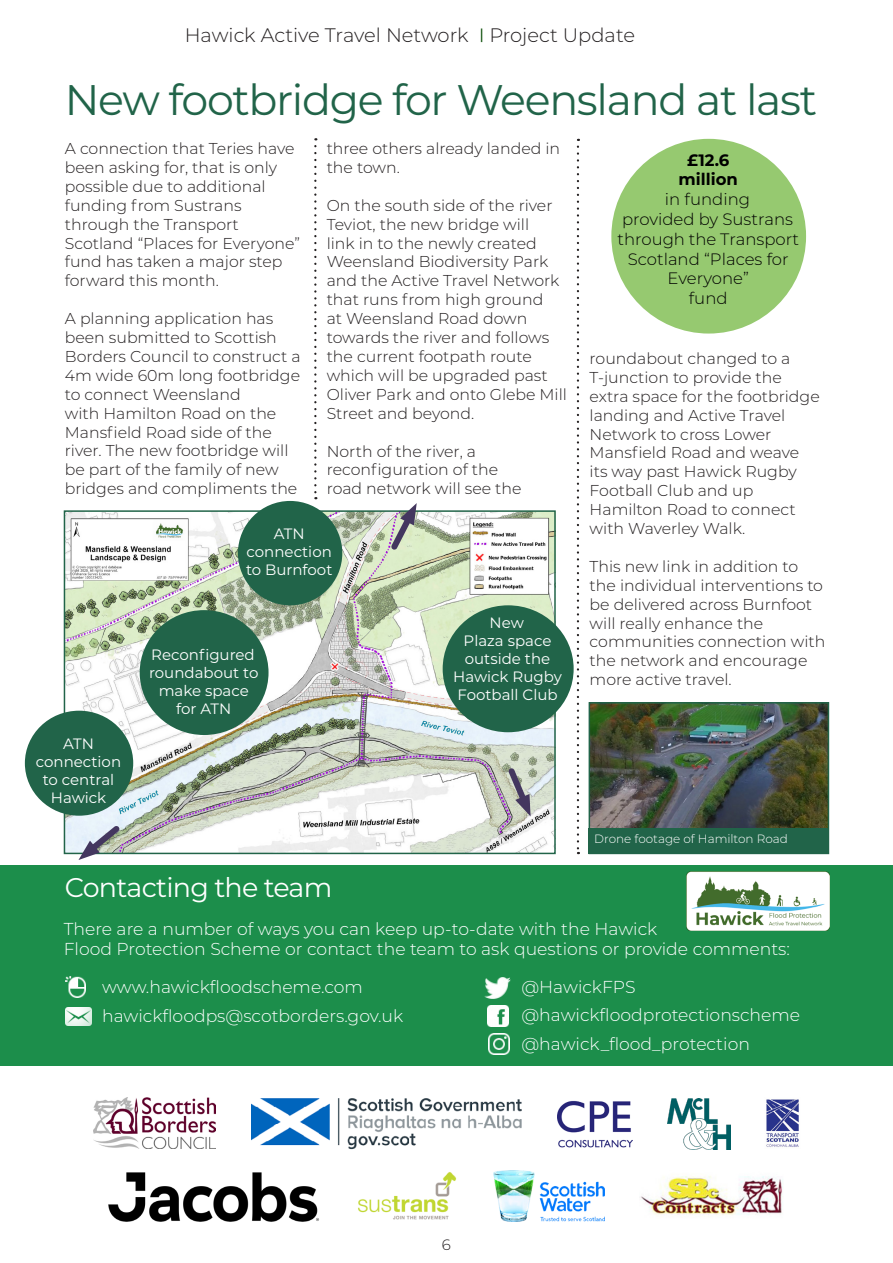
<style>
.page{position:relative;width:893px;height:1263px;background:#fff}
.page>*{position:absolute;margin:0;border:0;box-sizing:border-box;transform-origin:0 0}
.Page_6_Header_1{font:42.75px "Montserrat";letter-spacing:-.03em;color:#216449}
.Page_6_Contact_Team{font:27px "Montserrat";letter-spacing:-.03em;color:#fff}
.Page_Header_1_-_13pt{font:300 19.5px "Montserrat";color:#231f20}
.Page_6_Contact_Team-2{font:300 17.25px "Montserrat";color:#fff}
.Page_Number_Style{font:300 16.5px/19.8px "Montserrat";color:#000;text-align:center}
.Page_Number_Style-2{font:700 16.5px/19.8px "Montserrat";color:#000;text-align:center}
.Main_Body_Copy_Style{font:300 15.75px/18.9px "Montserrat";color:#231f20}
.Page_Number_Style-3{font:15px/18px "Montserrat";color:#fff;text-align:center}
.Page_Number_Style-4{font:300 15px "Montserrat";color:#231f20}
.Page_Number_Style-5{font:300 12px "Montserrat";color:#fff}
</style>
<div class="page">
<div style="left:0;top:865px;width:893px;height:201px;background:#1c8e4b"></div>
<img style="left:592px;top:705px;width:234px;height:123px">
<div style="left:589px;top:702px;width:240px;height:152px;border:2px solid #216449"></div>
<div style="left:611px;top:139px;width:195px;height:195px;background:#96c970;border-radius:50%"></div>
<div style="left:589px;top:828px;width:240px;height:26px;background:#216449"></div>
<img style="left:67px;top:513px;width:486px;height:338px">
<div style="left:64px;top:510px;width:492px;height:344px;border:2px solid #216449"></div>
<svg style="left:386px;top:503px;width:33px;height:52px;background:#babeb6"></svg>
<svg style="left:504px;top:763px;width:29px;height:53px;background:#abaca9"></svg>
<svg style="left:78px;top:820px;width:47px;height:40px;background:#bbc0c7"></svg>
<div style="left:443px;top:605px;width:131px;height:127px;background:#216449;border-radius:50%"></div>
<div style="left:238px;top:501px;width:104px;height:104px;background:#216449;border-radius:50%"></div>
<div style="left:140px;top:610px;width:129px;height:125px;background:#216449;border-radius:50%"></div>
<div style="left:25px;top:711px;width:108px;height:105px;background:#216449;border-radius:50%"></div>
<svg style="left:481px;top:28px;width:1px;height:14px"></svg>
<svg style="left:314px;top:146px;width:2px;height:353px"></svg>
<svg style="left:577px;top:147px;width:2px;height:707px"></svg>
<img style="left:687px;top:871px;width:143px;height:60px">
<img style="left:93px;top:1097px;width:122px;height:51px">
<img style="left:251px;top:1098px;width:271px;height:51px">
<img style="left:558px;top:1100px;width:74px;height:48px">
<img style="left:766px;top:1099px;width:33px;height:48px">
<img style="left:108px;top:1172px;width:211px;height:50px">
<img style="left:358px;top:1172px;width:99px;height:48px">
<img style="left:493px;top:1170px;width:111px;height:51px">
<img style="left:640px;top:1176px;width:143px;height:39px">
<img style="left:667px;top:1098px;width:63px;height:51px">
<img style="left:488px;top:1005px;width:21px;height:21px">
<img style="left:488px;top:1033px;width:21px;height:21px">
<img style="left:66px;top:976px;width:20px;height:22px">
<img style="left:484px;top:977px;width:26px;height:21px">
<img style="left:66px;top:1007px;width:25px;height:18px">
<p class="Page_Header_1_-_13pt" style="left:185px;top:22px;width:285px">Hawick Active Travel Network</p>
<p class="Page_Header_1_-_13pt" style="left:489px;top:22px;width:147px">Project Update</p>
<p class="Page_6_Header_1" style="left:65px;top:70px;width:754px">New footbridge for Weensland at last</p>
<p class="Main_Body_Copy_Style" style="left:65px;top:138px;width:237px">A connection that Teries have been asking for, that is only possible due to additional funding from Sustrans through the Transport<br>Scotland “Places for Everyone” fund has taken a major step forward this month.</p>
<p class="Main_Body_Copy_Style" style="left:65px;top:309px;width:237px">A planning application has been submitted to Scottish<br>Borders Council to construct a<br>4m wide 60m long footbridge to connect Weensland<br>with Hamilton Road on the<br>Mansfield Road side of the river. The new footbridge will be part of the family of new bridges and compliments the</p>
<p class="Main_Body_Copy_Style" style="left:327px;top:139px;width:235px">three others already landed in the town.</p>
<p class="Main_Body_Copy_Style" style="left:327px;top:195px;width:242px">On the south side of the river<br>Teviot, the new bridge will<br>link in to the newly created<br>Weensland Biodiversity Park and the Active Travel Network that runs from high ground<br>at Weensland Road down towards the river and follows the current footpath route which will be upgraded past<br>Oliver Park and onto Glebe Mill<br>Street and beyond.</p>
<p class="Main_Body_Copy_Style" style="left:327px;top:441px;width:196px">North of the river, a reconfiguration of the road network will see the</p>
<p class="Page_Number_Style-3" style="left:36px;top:734px;width:87px">ATN connection to central<br>Hawick</p>
<p class="Page_Number_Style-3" style="left:246px;top:524px;width:88px">ATN connection to Burnfoot</p>
<p class="Page_Number_Style-3" style="left:149px;top:645px;width:111px">Reconfigured roundabout to make space for ATN</p>
<p class="Page_Number_Style-3" style="left:453px;top:613px;width:110px">New<br>Plaza space outside the<br>Hawick Rugby<br>Football Club</p>
<p class="Page_Number_Style-2" style="left:679px;top:149px;width:61px">£12.6 million</p>
<p class="Page_Number_Style" style="left:617px;top:189px;width:183px">in funding<br>provided by Sustrans through the Transport<br>Scotland “Places for<br>Everyone”</p>
<p class="Page_Number_Style" style="left:689px;top:288px;width:40px">fund</p>
<p class="Main_Body_Copy_Style" style="left:590px;top:348px;width:232px">roundabout changed to a<br>T-junction to provide the extra space for the footbridge landing and Active Travel<br>Network to cross Lower<br>Mansfield Road and weave its way past Hawick Rugby<br>Football Club and up<br>Hamilton Road to connect with Waverley Walk.</p>
<p class="Main_Body_Copy_Style" style="left:590px;top:556px;width:237px">This new link in addition to the individual interventions to be delivered across Burnfoot will really enhance the communities connection with the network and encourage more active travel.</p>
<p class="Page_Number_Style-5" style="left:594px;top:830px;width:195px">Drone footage of Hamilton Road</p>
<p class="Page_6_Contact_Team" style="left:65px;top:869px;width:269px">Contacting the team</p>
<p class="Page_6_Contact_Team-2" style="left:64px;top:917px;width:595px">There are a number of ways you can keep up-to-date with the Hawick</p>
<p class="Page_6_Contact_Team-2" style="left:64px;top:937px;width:728px">Flood Protection Scheme or contact the team to ask questions or provide comments:</p>
<p class="Page_6_Contact_Team-2" style="left:102px;top:975px;width:262px">www.hawickfloodscheme.com</p>
<p class="Page_6_Contact_Team-2" style="left:102px;top:1004px;width:303px">hawickfloodps@scotborders.gov.uk</p>
<p class="Page_6_Contact_Team-2" style="left:521px;top:975px;width:116px">@HawickFPS</p>
<p class="Page_6_Contact_Team-2" style="left:521px;top:1003px;width:280px">@hawickfloodprotectionscheme</p>
<p class="Page_6_Contact_Team-2" style="left:521px;top:1032px;width:230px">@hawick_flood_protection</p>
<p class="Page_Number_Style-4" style="left:442px;top:1234px;width:11px">6</p>
</div>
